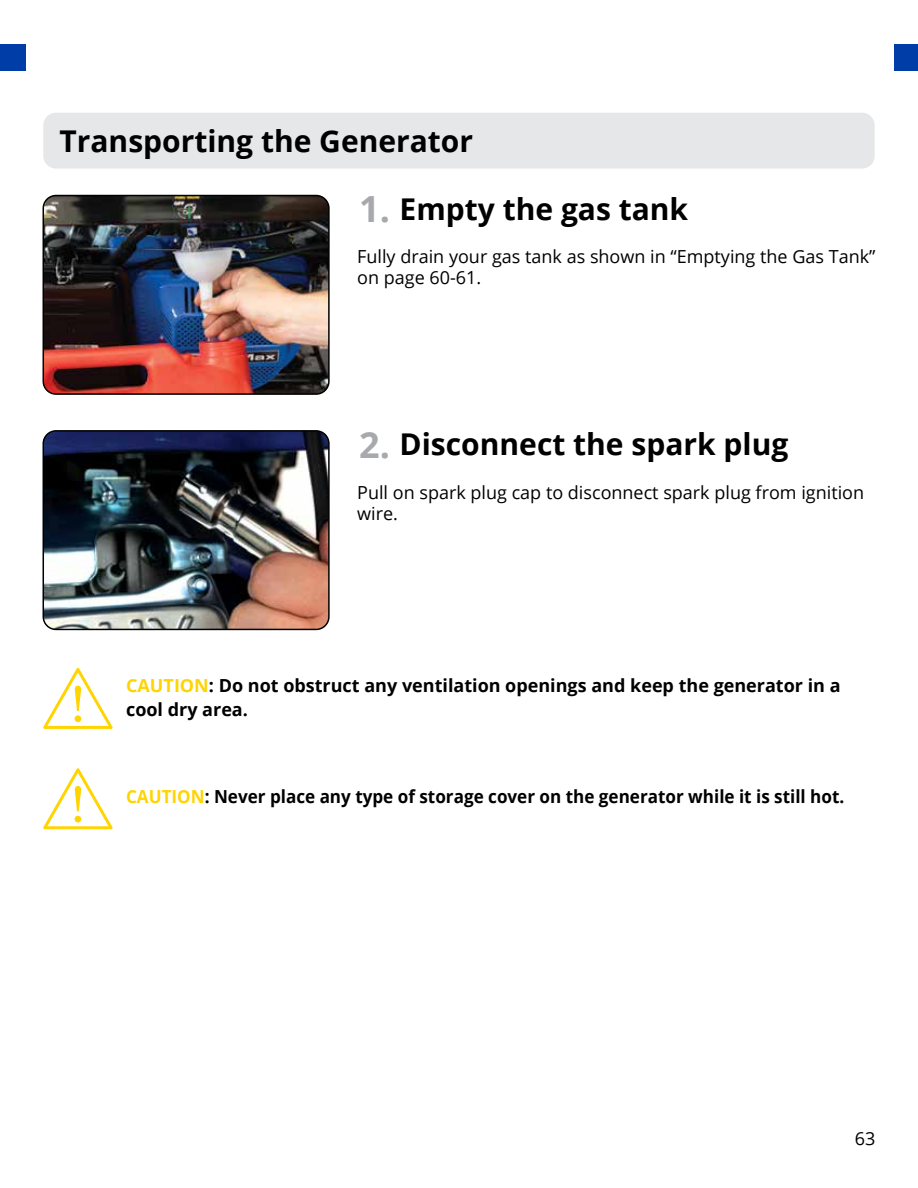
<style>
.page{position:relative;width:918px;height:1188px;background:#fff}
.page>*{position:absolute;margin:0;border:0;box-sizing:border-box;transform-origin:0 0}
.t1{font:700 36px "Open Sans";color:#a7a9ac}
.t2{font:700 30px "Open Sans";color:#000}
.t3{font:18px/21px "Open Sans";color:#000}
.t4{font:700 18px/24px "Open Sans";color:#000}
.t5{font:700 18px "Open Sans";color:#000;scale:.95 1}
.s1{color:#ffd400}
</style>
<div class="page">
<div style="left:0;top:44px;width:26px;height:27px;background:#003da6"></div>
<div style="left:895px;top:44px;width:23px;height:27px;background:#003da6"></div>
<div style="left:43px;top:113px;width:832px;height:56px;background:#e6e7e8;border-radius:13px"></div>
<img style="left:43px;top:431px;width:284px;height:198px">
<div style="left:43px;top:430px;width:287px;height:200px;border:2px solid #000;border-radius:13px"></div>
<img style="left:43px;top:196px;width:284px;height:198px">
<div style="left:43px;top:195px;width:287px;height:200px;border:2px solid #000;border-radius:13px"></div>
<svg style="left:43px;top:768px;width:70px;height:61px"></svg>
<svg style="left:43px;top:668px;width:70px;height:61px"></svg>
<h2 class="t2" style="left:60px;top:120px;width:415px">Transporting the Generator</h2>
<h1 class="t1" style="left:359px;top:184px;width:32px">1.</h1>
<h2 class="t2" style="left:400px;top:188px;width:290px">Empty the gas tank</h2>
<p class="t3" style="left:357px;top:246px;width:520px">Fully drain your gas tank as shown in “Emptying the Gas Tank” on page 60-61.</p>
<h1 class="t1" style="left:359px;top:419px;width:32px">2.</h1>
<h2 class="t2" style="left:400px;top:423px;width:390px">Disconnect the spark plug</h2>
<p class="t3" style="left:357px;top:481px;width:509px">Pull on spark plug cap to disconnect spark plug from ignition wire.</p>
<p class="t4" style="left:126px;top:673px;width:716px"><span class="s1">CAUTION</span>: Do not obstruct any ventilation openings and keep the generator in a cool dry area.</p>
<p class="t5" style="left:126px;top:783px;width:758px"><span class="s1">CAUTION</span>: Never place any type of storage cover on the generator while it is still hot.</p>
<p class="t3" style="left:855px;top:1128px;width:22px">63</p>
</div>
